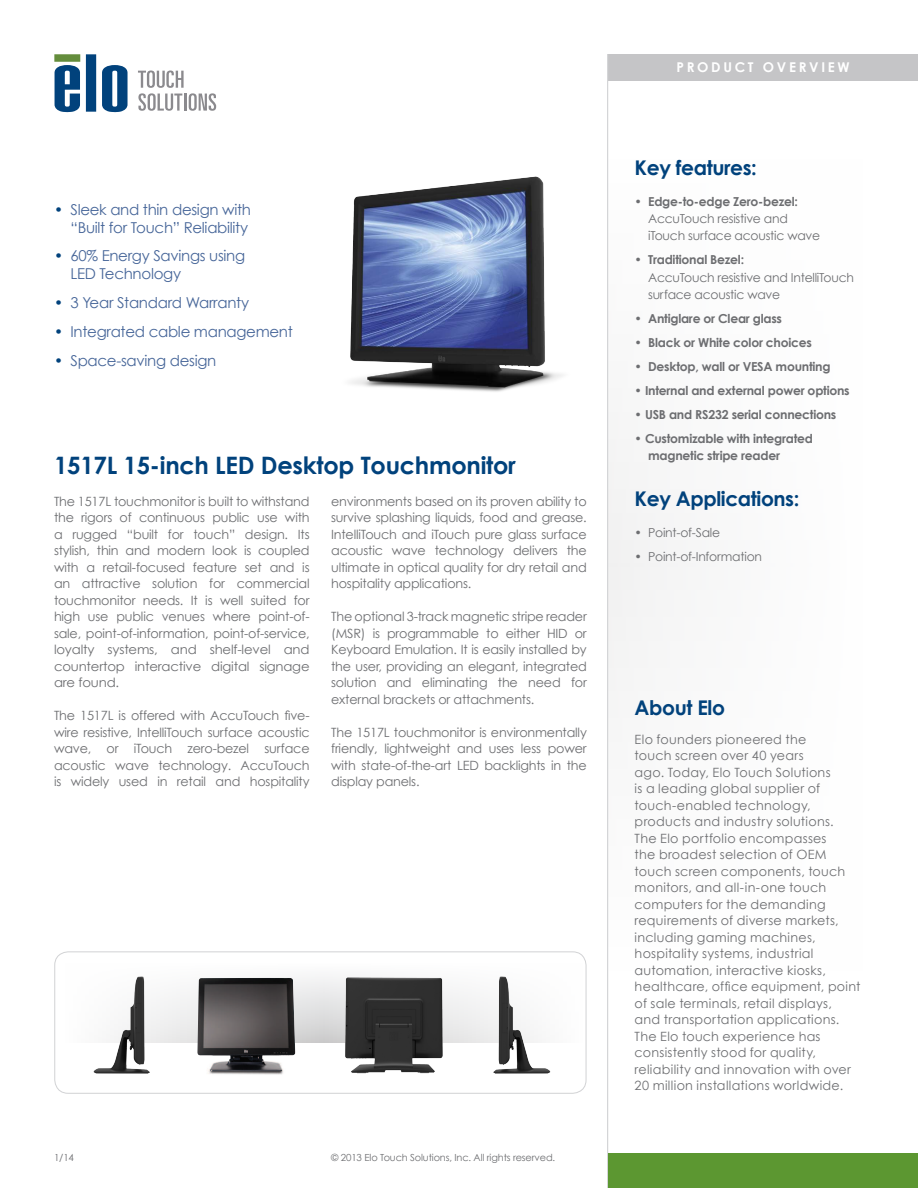
<style>
.page{position:relative;width:918px;height:1188px;background:#fff}
.page>*{position:absolute;margin:0;border:0;box-sizing:border-box;transform-origin:0 0}
.t1{font:700 24px "Century Gothic";letter-spacing:-.01em;color:#01427c}
.t2{font:700 20.25px "Century Gothic";letter-spacing:-.02em;color:#01427c}
.t3{font:15px/18px "Century Gothic";letter-spacing:-.02em;color:#476699;text-align:right}
.t4{font:700 13.5px "Century Gothic";letter-spacing:.2em;color:#fff}
.t5{font:12.75px/16.5px "Century Gothic";letter-spacing:.015em;color:#6d6e71;text-align:justify}
.t6{font:700 12.3px/17.2px "Century Gothic";letter-spacing:-.02em;color:#6d6e71}
.t7{font:12.3px/17.2px "Century Gothic";letter-spacing:-.02em;color:#6d6e71}
.t8{font:9.75px "Century Gothic";letter-spacing:-.015em;color:#6d6e71}
.s1{color:#01427c}
.s2{font-weight:700}
.s3{font-weight:400}
</style>
<div class="page">
<svg style="left:158px;top:963px;width:429px;height:79px"></svg>
<div style="left:54px;top:951px;width:532px;height:143px;border:1px solid #d1d2d4;border-radius:14px"></div>
<img style="left:197px;top:978px;width:99px;height:97px">
<img style="left:340px;top:973px;width:108px;height:101px">
<div style="left:608px;top:54px;width:310px;height:27px;background:#c5c5c7"></div>
<hr style="left:607px;top:54px;width:1px;height:1134px;background:#d1d2d4">
<div style="left:608px;top:1153px;width:310px;height:35px;background:#5c9731"></div>
<div style="left:86px;top:54px;width:10px;height:58px;background:#01427c"></div>
<svg style="left:55px;top:65px;width:25px;height:47px"></svg>
<svg style="left:102px;top:65px;width:26px;height:47px"></svg>
<div style="left:54px;top:54px;width:26px;height:8px;background:#648d3c"></div>
<svg style="left:138px;top:71px;width:78px;height:40px"></svg>
<img style="left:485px;top:973px;width:72px;height:101px">
<img style="left:93px;top:976px;width:65px;height:98px">
<img style="left:350px;top:176px;width:213px;height:216px">
<p class="t3" style="left:54px;top:202px;width:198px"><span class="s1">•</span> Sleek and thin design with “Built for Touch” Reliability</p>
<p class="t3" style="left:70px;top:248px;width:176px;text-align:left;text-indent:-16px"><span class="s1">•</span> 60% Energy Savings using<br>LED Technology</p>
<p class="t3" style="left:54px;top:295px;width:197px"><span class="s1">•</span> 3 Year Standard Warranty</p>
<p class="t3" style="left:54px;top:324px;width:240px"><span class="s1">•</span> Integrated cable management</p>
<p class="t3" style="left:54px;top:353px;width:164px"><span class="s1">•</span> Space-saving design</p>
<h1 class="t1" style="left:54px;top:456px;width:463px">1517L 15-inch LED Desktop Touchmonitor</h1>
<p class="t5" style="left:54px;top:494px;width:257px">The 1517L touchmonitor is built to withstand the rigors of continuous public use with a rugged “built for touch” design. Its stylish, thin and modern look is coupled with a retail-focused feature set and is an attractive solution for commercial touchmonitor needs. It is well suited for high use public venues where point-of&shy;sale, point-of-information, point-of-service, loyalty systems, and shelf-level and countertop interactive digital signage are found.</p>
<p class="t5" style="left:54px;top:707px;width:257px">The 1517L is offered with AccuTouch ive&shy;wire resistive, IntelliTouch surface acoustic wave, or iTouch zero-bezel surface acoustic wave technology. AccuTouch is widely used in retail and hospitality</p>
<p class="t5" style="left:331px;top:494px;width:257px">environments based on its proven ability to survive splashing liquids, food and grease.<br>IntelliTouch and iTouch pure glass surface acoustic wave technology delivers the ultimate in optical quality for dry retail and hospitality applications.</p>
<p class="t5" style="left:331px;top:609px;width:257px">The optional 3-track magnetic stripe reader (MSR) is programmable to either HID or Keyboard Emulation. It is easily installed by the user, providing an elegant, integrated solution and eliminating the need for external brackets or attachments.</p>
<p class="t5" style="left:331px;top:725px;width:257px">The 1517L touchmonitor is environmentally friendly, lightweight and uses less power with state-of-the-art LED backlights in the display panels.</p>
<p class="t8" style="left:54px;top:1153px;width:22px">1/14</p>
<p class="t8" style="left:331px;top:1153px;width:226px">© 2013 Elo Touch Solutions, Inc. All rights reserved.</p>
<p class="t4" style="left:676px;top:62px;width:175px">PRODUCT OVERVIEW</p>
<h2 class="t2" style="left:635px;top:160px;width:124px">Key features:</h2>
<p class="t7" style="left:648px;top:194px;width:174px;text-indent:-14px">• <span class="s2">Edge-to-edge Zero-bezel:<br></span>AccuTouch resistive and iTouch surface acoustic wave</p>
<p class="t7" style="left:648px;top:252px;width:207px;text-indent:-14px">• <span class="s2">Traditional Bezel:<br></span>AccuTouch resistive and IntelliTouch surface acoustic wave</p>
<p class="t6" style="left:635px;top:311px;width:149px"><span class="s3">•</span> Antiglare or Clear glass</p>
<p class="t6" style="left:635px;top:335px;width:179px"><span class="s3">•</span> Black or White color choices</p>
<p class="t6" style="left:635px;top:359px;width:197px"><span class="s3">•</span> Desktop, wall or VESA mounting</p>
<p class="t6" style="left:635px;top:383px;width:217px">• Internal and external power options</p>
<p class="t6" style="left:635px;top:407px;width:203px">• USB and RS232 serial connections</p>
<p class="t6" style="left:648px;top:431px;width:166px;text-indent:-14px">• Customizable with integrated magnetic stripe reader</p>
<h2 class="t2" style="left:635px;top:491px;width:166px">Key Applications:</h2>
<p class="t7" style="left:635px;top:525px;width:87px">• Point-of-Sale</p>
<p class="t7" style="left:635px;top:549px;width:129px">• Point-of-Information</p>
<h2 class="t2" style="left:635px;top:700px;width:92px">About Elo</h2>
<p class="t5" style="left:635px;top:732px;width:227px;text-align:left">Elo founders pioneered the<br>touch screen over 40 years<br>ago. Today, Elo Touch Solutions<br>is a leading global supplier of touch-enabled technology, products and industry solutions.<br>The Elo portfolio encompasses<br>the broadest selection of OEM touch screen components, touch monitors, and all-in-one touch computers for the demanding requirements of diverse markets, including gaming machines, hospitality systems, industrial automation, interactive kiosks, healthcare, ofice equipment, point of sale terminals, retail displays, and transportation applications.<br>The Elo touch experience has consistently stood for quality, reliability and innovation with over<br>20 million installations worldwide.</p>
</div>
